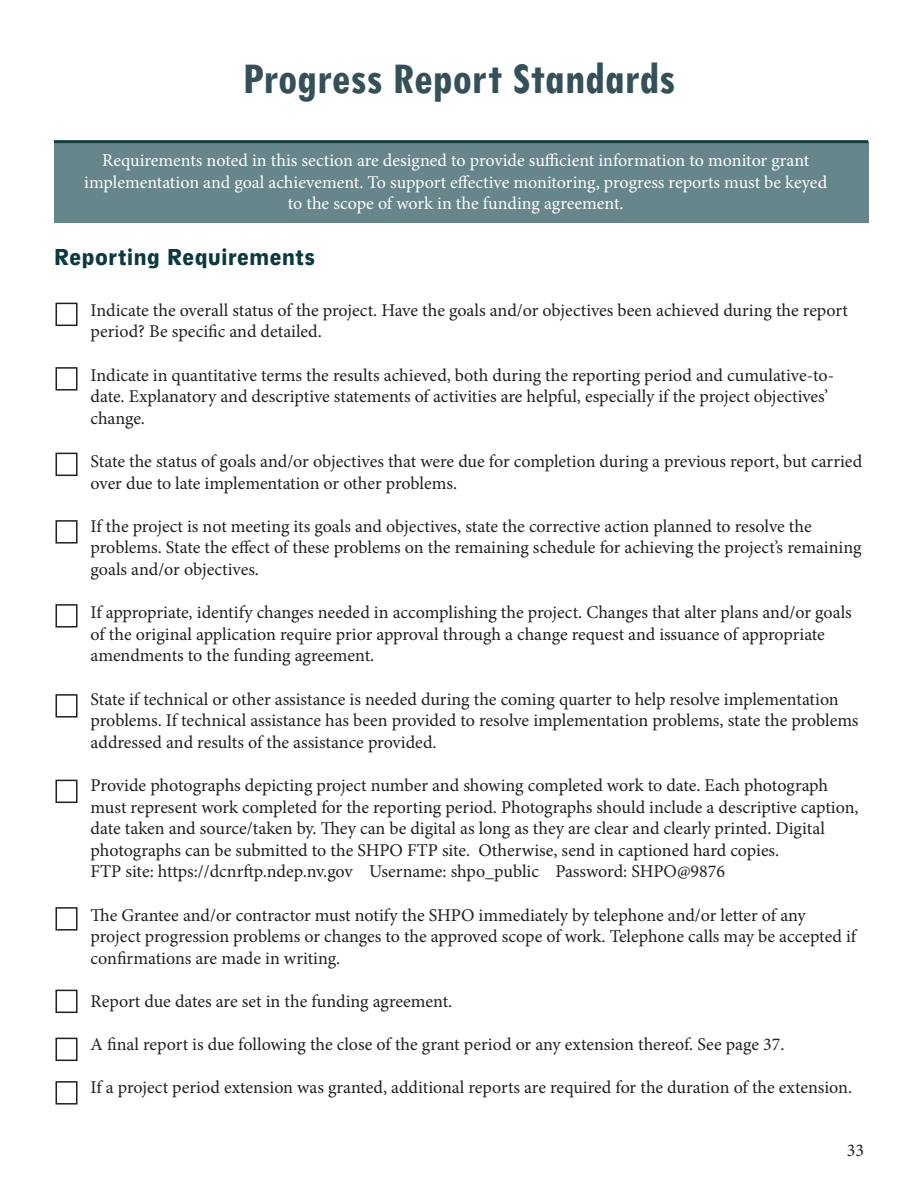
<style>
.page{position:relative;width:918px;height:1188px;background:#fff}
.page>*{position:absolute;margin:0;border:0;box-sizing:border-box;transform-origin:0 0}
.t1{font:700 condensed 46.5px "Tw Cen";color:#345058}
.t2{font:900 24px "Neuzeit Gro Con";color:#0c3840}
.t3{font:18px/21.6px "Minion Pro";letter-spacing:-.005em;color:#231f20}
.t4{font:18px/21.6px "Minion Pro";color:#fff;text-align:center}
</style>
<div class="page">
<div style="left:54px;top:142px;width:814px;height:80px;background:#67868b"></div>
<hr style="left:54px;top:140px;width:814px;height:3px;background:#143c40">
<div style="left:56px;top:303px;width:22px;height:23px;border:2px solid #231f20"></div>
<div style="left:56px;top:367px;width:22px;height:24px;border:2px solid #231f20"></div>
<div style="left:56px;top:453px;width:22px;height:23px;border:2px solid #231f20"></div>
<div style="left:56px;top:604px;width:22px;height:24px;border:2px solid #231f20"></div>
<div style="left:56px;top:694px;width:22px;height:24px;border:2px solid #231f20"></div>
<div style="left:56px;top:780px;width:22px;height:23px;border:2px solid #231f20"></div>
<div style="left:56px;top:907px;width:22px;height:24px;border:2px solid #231f20"></div>
<div style="left:56px;top:990px;width:22px;height:23px;border:2px solid #231f20"></div>
<div style="left:56px;top:1038px;width:22px;height:23px;border:2px solid #231f20"></div>
<div style="left:56px;top:1081px;width:22px;height:24px;border:2px solid #231f20"></div>
<div style="left:56px;top:520px;width:22px;height:24px;border:2px solid #231f20"></div>
<p class="t1" style="left:243px;top:51px;width:434px">Progress Report Standards</p>
<p class="t4" style="left:84px;top:150px;width:744px">Requirements noted in this section are designed to provide sufficient information to monitor grant implementation and goal achievement. To support effective monitoring, progress reports must be keyed to the scope of work in the funding agreement.</p>
<p class="t2" style="left:54px;top:244px;width:263px">Reporting Requirements</p>
<p class="t3" style="left:91px;top:299px;width:759px">Indicate the overall status of the project. Have the goals and/or objectives been achieved during the report period? Be specific and detailed.</p>
<p class="t3" style="left:91px;top:364px;width:745px">Indicate in quantitative terms the results achieved, both during the reporting period and cumulative-to&shy;date. Explanatory and descriptive statements of activities are helpful, especially if the project objectives’ change.</p>
<p class="t3" style="left:91px;top:450px;width:773px">State the status of goals and/or objectives that were due for completion during a previous report, but carried over due to late implementation or other problems.</p>
<p class="t3" style="left:91px;top:515px;width:772px">If the project is not meeting its goals and objectives, state the corrective action planned to resolve the problems. State the effect of these problems on the remaining schedule for achieving the project’s remaining goals and/or objectives.</p>
<p class="t3" style="left:91px;top:602px;width:763px">If appropriate, identify changes needed in accomplishing the project. Changes that alter plans and/or goals of the original application require prior approval through a change request and issuance of appropriate amendments to the funding agreement.</p>
<p class="t3" style="left:91px;top:688px;width:769px">State if technical or other assistance is needed during the coming quarter to help resolve implementation problems. If technical assistance has been provided to resolve implementation problems, state the problems addressed and results of the assistance provided.</p>
<p class="t3" style="left:91px;top:774px;width:770px">Provide photographs depicting project number and showing completed work to date. Each photograph must represent work completed for the reporting period. Photographs should include a descriptive caption, date taken and source/taken by. They can be digital as long as they are clear and clearly printed. Digital photographs can be submitted to the SHPO FTP site. Otherwise, send in captioned hard copies.</p>
<p class="t3" style="left:91px;top:861px;width:636px">FTP site: https://dcnrftp.ndep.nv.gov Username: shpo_public Password: SHPO@9876</p>
<p class="t3" style="left:91px;top:904px;width:767px">The Grantee and/or contractor must notify the SHPO immediately by telephone and/or letter of any project progression problems or changes to the approved scope of work. Telephone calls may be accepted if confirmations are made in writing.</p>
<p class="t3" style="left:91px;top:990px;width:363px">Report due dates are set in the funding agreement.</p>
<p class="t3" style="left:91px;top:1034px;width:695px">A final report is due following the close of the grant period or any extension thereof. See page 37.</p>
<p class="t3" style="left:91px;top:1077px;width:763px">If a project period extension was granted, additional reports are required for the duration of the extension.</p>
<p class="t3" style="left:847px;top:1139px;width:19px">33</p>
</div>
